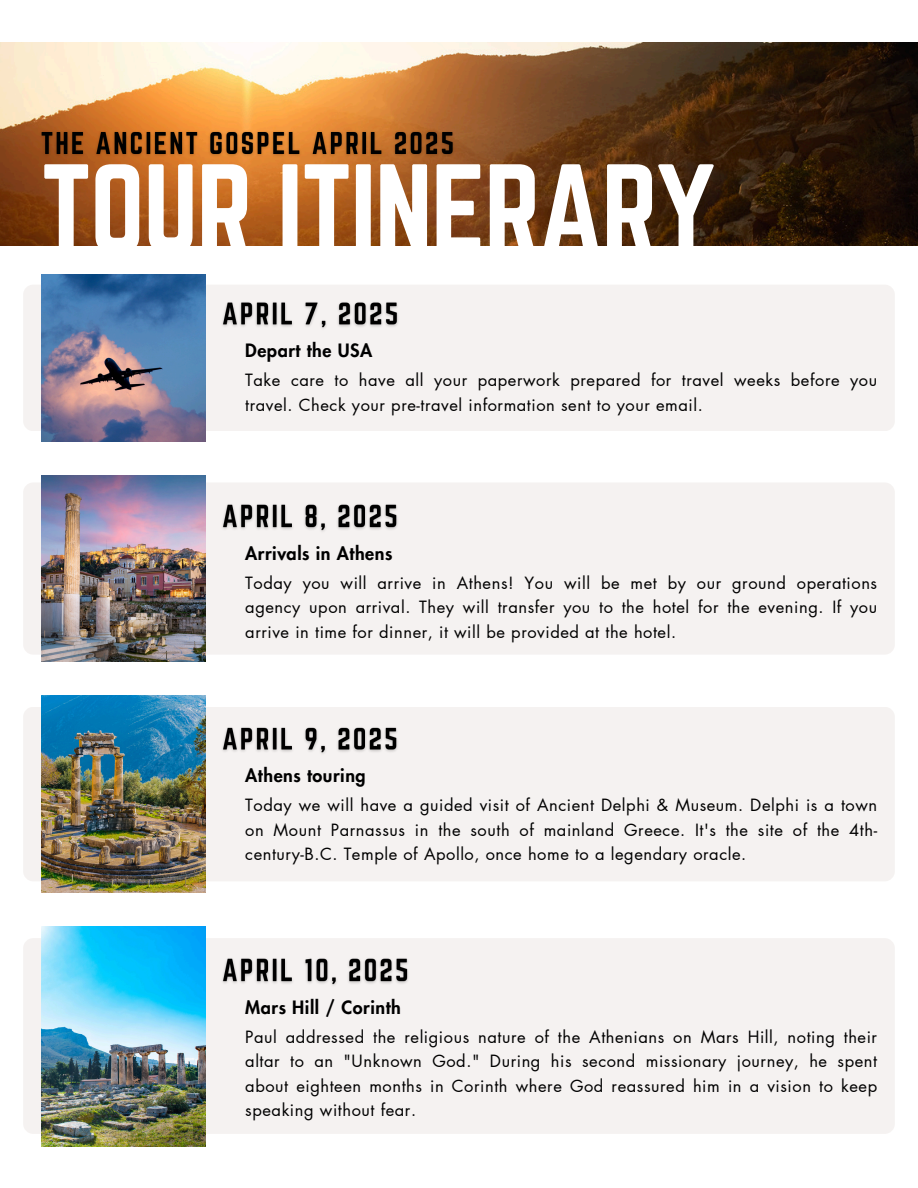
<style>
.page{position:relative;width:918px;height:1188px;background:#fff}
.page>*{position:absolute;margin:0;border:0;box-sizing:border-box;transform-origin:0 0}
.t1{font:109.5px "Norwester";letter-spacing:-.015em;color:#fff}
.t2{font:800 18px "Futura LT Pro";letter-spacing:.03em;color:#000}
.t3{font:16.5px/24.5px "Futura LT Pro";letter-spacing:.035em;color:#000;text-align:justify}
</style>
<div class="page">
<img style="left:0;top:43px;width:918px;height:202px">
<div style="left:23px;top:285px;width:872px;height:146px;background:#f5f2f1;border-radius:10px"></div>
<img style="left:222px;top:302px;width:176px;height:27px">
<img style="left:41px;top:274px;width:164px;height:167px">
<div style="left:23px;top:482px;width:872px;height:173px;background:#f5f2f1;border-radius:10px"></div>
<img style="left:222px;top:504px;width:176px;height:27px">
<img style="left:41px;top:476px;width:164px;height:185px">
<div style="left:23px;top:707px;width:872px;height:174px;background:#f5f2f1;border-radius:10px"></div>
<img style="left:222px;top:727px;width:176px;height:27px">
<img style="left:41px;top:696px;width:164px;height:196px">
<div style="left:23px;top:938px;width:872px;height:196px;background:#f5f2f1;border-radius:10px"></div>
<img style="left:222px;top:958px;width:187px;height:27px">
<img style="left:41px;top:927px;width:164px;height:219px">
<img style="left:35px;top:126px;width:424px;height:35px">
<p class="t1" style="left:41px;top:142px;width:676px">TOUR ITINERARY</p>
<h1 class="t2" style="left:245px;top:342px;width:129px">Depart the USA</h1>
<p class="t3" style="left:245px;top:369px;width:633px">Take care to have all your paperwork prepared for travel weeks before you travel. Check your pre-travel information sent to your email.</p>
<p class="t2" style="left:245px;top:545px;width:149px">Arrivals in Athens</p>
<p class="t3" style="left:245px;top:571px;width:633px">Today you will arrive in Athens! You will be met by our ground operations agency upon arrival. They will transfer you to the hotel for the evening. If you arrive in time for dinner, it will be provided at the hotel.</p>
<p class="t2" style="left:245px;top:767px;width:122px">Athens touring</p>
<p class="t3" style="left:245px;top:794px;width:633px">Today we will have a guided visit of Ancient Delphi &amp; Museum. Delphi is a town on Mount Parnassus in the south of mainland Greece. It's the site of the 4th&shy;century-B.C. Temple of Apollo, once home to a legendary oracle.</p>
<p class="t2" style="left:245px;top:999px;width:157px">Mars Hill / Corinth</p>
<p class="t3" style="left:245px;top:1025px;width:633px">Paul addressed the religious nature of the Athenians on Mars Hill, noting their altar to an "Unknown God." During his second missionary journey, he spent about eighteen months in Corinth where God reassured him in a vision to keep speaking without fear.</p>
</div>
